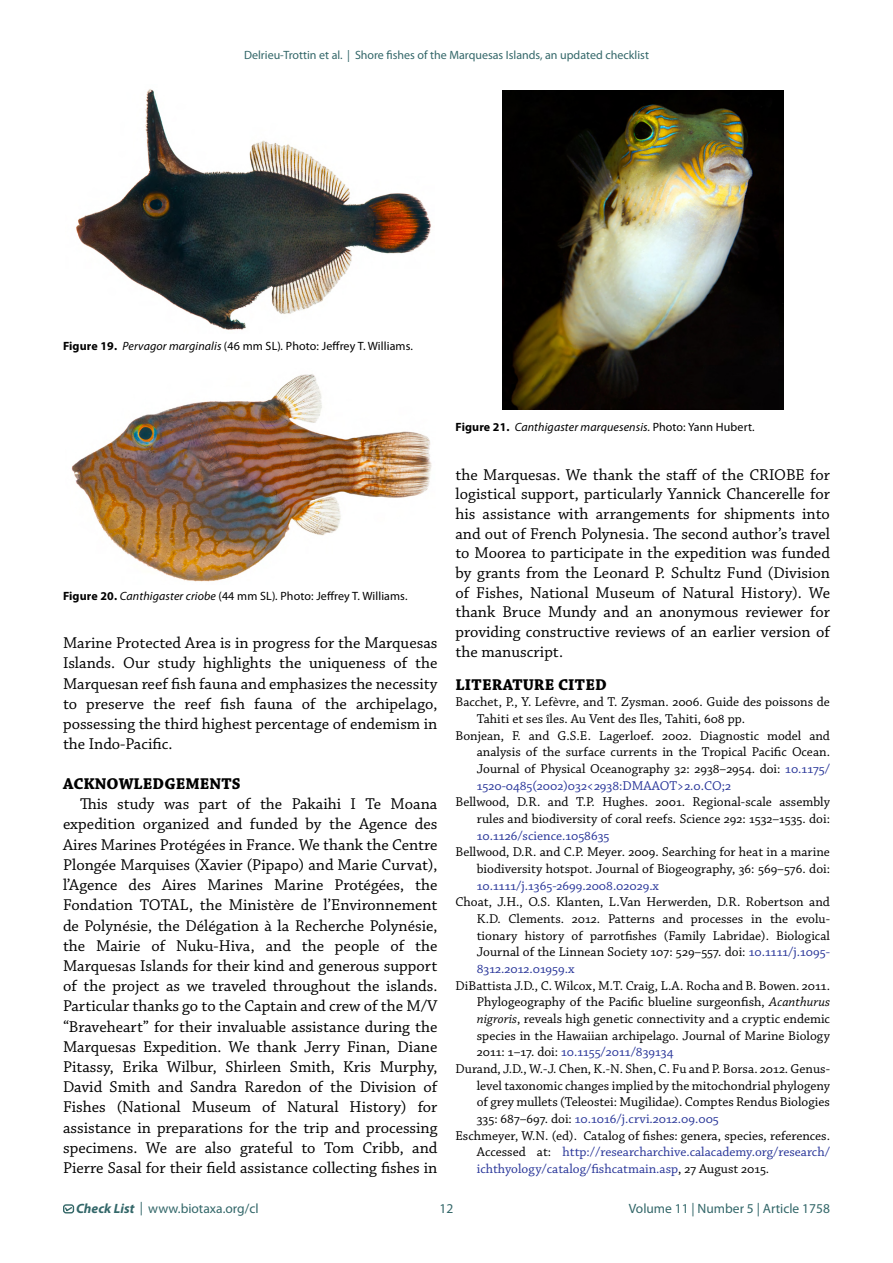
<style>
.page{position:relative;width:893px;height:1263px;background:#fff}
.page>*{position:absolute;margin:0;border:0;box-sizing:border-box;transform-origin:0 0}
.t1{font:16.5px/20.2px "Chaparral Pro";color:#000;text-align:justify}
.t2{font:700 16.5px "Chaparral Pro";letter-spacing:.005em;color:#000}
.t3{font:13.5px/16.6px "Chaparral Pro";color:#000;text-align:right}
.t4{font:13.5px "Chaparral Pro";color:#293699}
.t5{font:13.5px "Myriad Pro";color:#336769}
.t6{font:12px "Myriad Pro";letter-spacing:.01em;color:#000}
.t7{font:12px "Myriad Pro";color:#336769}
.t8{font:italic 12px "Myriad Pro";letter-spacing:.01em;color:#000}
.s1{font-weight:700}
.s2{font-style:italic}
.s3{font-weight:700;font-style:normal}
.s4{font-style:normal}
.s5{color:#293699}
.s6{color:#000}
.s7{font-weight:700;font-style:italic}
</style>
<div class="page">
<div style="left:63px;top:1204px;width:11px;height:9px;border:1px solid #336767;border-radius:2px"></div>
<svg style="left:64px;top:1206px;width:9px;height:6px"></svg>
<img style="left:76px;top:89px;width:355px;height:241px">
<img style="left:71px;top:374px;width:361px;height:208px">
<img style="left:502px;top:90px;width:281px;height:320px">
<p class="t7" style="left:244px;top:47px;width:406px">Delrieu-Trottin et al. | Shore fishes of the Marquesas Islands, an updated checklist</p>
<p class="t6" style="left:63px;top:339px;width:351px"><span class="s1">Figure 19.</span> <span class="s2">Pervagor marginalis</span> (46 mm SL)<span class="s2">.</span> Photo: Jeffrey T. Williams.</p>
<p class="t6" style="left:63px;top:589px;width:346px"><span class="s1">Figure 20.</span> <span class="s2">Canthigaster criobe</span> (44 mm SL)<span class="s2">.</span> Photo: Jeffrey T. Williams.</p>
<p class="t1" style="left:63px;top:633px;width:376px">Marine Protected Area is in progress for the Marquesas Islands. Our study highlights the uniqueness of the Marquesan reef fish fauna and emphasizes the necessity to preserve the reef fish fauna of the archipelago, possessing the third highest percentage of endemism in the Indo-Pacific.</p>
<p class="t2" style="left:63px;top:774px;width:179px">ACKNOWLEDGEMENTS</p>
<p class="t1" style="left:63px;top:794px;width:376px;text-indent:17px">This study was part of the Pakaihi I Te Moana expedition organized and funded by the Agence des Aires Marines Protégé es in France. We thank the Centre Plongé e Marquises (Xavier (Pipapo) and Marie Curvat), l’Agence des Aires Marines Marine Protégé es, the Fondation TOTAL, the Ministère de l’Environnement de Polynésie, the Délégation à la Recherche Polynésie, the Mairie of Nuku-Hiva, and the people of the Marquesas Islands for their kind and generous support of the project as we traveled throughout the islands.<br>Particular thanks go to the Captain and crew of the M/V “Braveheart” for their invaluable assistance during the Marquesas Expedition. We thank Jerry Finan, Diane Pitassy, Erika Wilbur, Shirleen Smith, Kris Murphy, David Smith and Sandra Raredon of the Division of Fishes (National Museum of Natural History) for assistance in preparations for the trip and processing specimens. We are also grateful to Tom Cribb, and Pierre Sasal for their field assistance collecting fishes in</p>
<p class="t8" style="left:455px;top:420px;width:301px"><span class="s3">Figure 21.</span> Canthigaster marquesensis. <span class="s4">Photo: Yann Hubert.</span></p>
<p class="t1" style="left:455px;top:465px;width:376px;line-height:19.6px">the Marquesas. We thank the staff of the CRIOBE for logistical support, particularly Yannick Chancerelle for his assistance with arrangements for shipments into and out of French Polynesia. The second author’s travel to Moorea to participate in the expedition was funded by grants from the Leonard P. Schultz Fund (Division of Fishes, National Museum of Natural History). We thank Bruce Mundy and an anonymous reviewer for providing constructive reviews of an earlier version of the manuscript.</p>
<p class="t2" style="left:455px;top:675px;width:153px">LITERATURE CITED</p>
<p class="t3" style="left:455px;top:694px;width:376px">Bacchet, P., Y. Lefèvre, and T. Zysman. 2006. Guide des poissons de</p>
<p class="t3" style="left:477px;top:711px;width:270px">Tahiti et ses îles. Au Vent des Iles, Tahiti, 608 pp.</p>
<p class="t3" style="left:455px;top:728px;width:376px">Bonjean, F. and G.S.E. Lagerloef. 2002. Diagnostic model and</p>
<p class="t3" style="left:477px;top:744px;width:355px">analysis of the surface currents in the Tropical Pacific Ocean.</p>
<p class="t3" style="left:477px;top:761px;width:355px">Journal of Physical Oceanography 32: 2938–2954. doi: <span class="s5">10.1175/</span></p>
<p class="t4" style="left:477px;top:778px;width:256px">1520-0485(2002)032&lt;2938:DMAAOT&gt;2.0.CO;2</p>
<p class="t3" style="left:455px;top:794px;width:376px">Bellwood, D.R. and T.P. Hughes. 2001. Regional-scale assembly rules and biodiversity of coral reefs. Science 292: 1532–1535. doi:</p>
<p class="t4" style="left:477px;top:828px;width:134px">10.1126/science.1058635</p>
<p class="t3" style="left:455px;top:844px;width:376px">Bellwood, D.R. and C.P. Meyer. 2009. Searching for heat in a marine biodiversity hotspot. Journal of Biogeography, 36: 569–576. doi:</p>
<p class="t4" style="left:477px;top:878px;width:184px">10.1111/j.1365-2699.2008.02029.x</p>
<p class="t3" style="left:477px;top:894px;width:355px;text-align:justify;text-indent:-21px">Choat, J.H., O.S. Klanten, L.Van Herwerden, D.R. Robertson and K.D. Clements. 2012. Patterns and processes in the evolu&shy;tionary history of parrotfishes (Family Labridae). Biological Journal of the Linnean Society 107: 529–557. doi: <span class="s5">10.1111/j.1095- 8312.2012.01959.x</span></p>
<p class="t3" style="left:455px;top:977px;width:376px">DiBattista J.D., C. Wilcox, M.T. Craig, L.A. Rocha and B. Bowen. 2011.</p>
<p class="t3" style="left:477px;top:994px;width:355px">Phylogeography of the Pacific blueline surgeonfish, <span class="s2">Acanthurus</span></p>
<p class="t3" style="left:477px;top:1011px;width:355px"><span class="s2">nigroris</span>, reveals high genetic connectivity and a cryptic endemic</p>
<p class="t3" style="left:477px;top:1027px;width:355px">species in the Hawaiian archipelago. Journal of Marine Biology</p>
<p class="t4" style="left:477px;top:1044px;width:198px"><span class="s6">2011: 1–17. doi:</span> 10.1155/2011/839134</p>
<p class="t3" style="left:455px;top:1061px;width:376px">Durand, J.D., W.-J. Chen, K.-N. Shen, C. Fu and P. Borsa. 2012. Genus-</p>
<p class="t3" style="left:477px;top:1077px;width:355px">level taxonomic changes implied by the mitochondrial phylogeny</p>
<p class="t3" style="left:477px;top:1094px;width:355px">of grey mullets (Teleostei: Mugilidae). Comptes Rendus Biologies</p>
<p class="t4" style="left:477px;top:1111px;width:244px"><span class="s6">335: 687–697. doi:</span> 10.1016/j.crvi.2012.09.005</p>
<p class="t3" style="left:455px;top:1127px;width:376px">Eschmeyer, W.N. (ed). Catalog of fishes: genera, species, references.</p>
<p class="t4" style="left:477px;top:1144px;width:355px"><span class="s6">Accessed at:</span> http://researcharchive.calacademy.org/research/</p>
<p class="t4" style="left:477px;top:1161px;width:294px">ichthyology/catalog/fishcatmain.asp<span class="s6">, 27 August 2015.</span></p>
<p class="t5" style="left:76px;top:1200px;width:184px"><span class="s7">Check List</span> | www.biotaxa.org/cl</p>
<p class="t5" style="left:440px;top:1200px;width:15px">12</p>
<p class="t5" style="left:629px;top:1200px;width:203px">Volume 11 | Number 5 | Article 1758</p>
</div>
